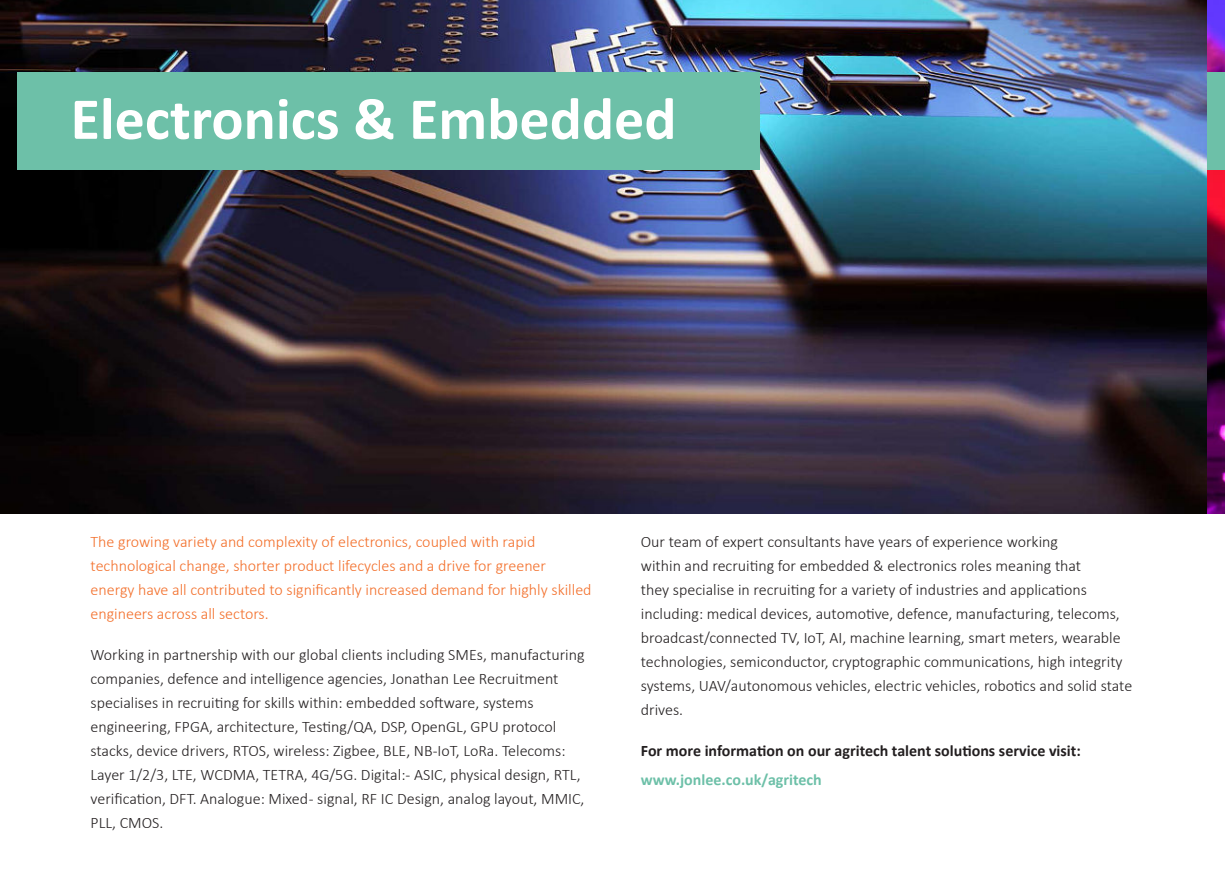
<style>
.page{position:relative;width:1225px;height:874px;background:#fff}
.page>*{position:absolute;margin:0;border:0;box-sizing:border-box;transform-origin:0 0}
.t1{font:700 60px "Calibri";color:#fff}
.t2{font:300 16px/24px "Calibri";color:#231f20}
.t3{font:300 16px/24px "Calibri";color:#f36f2a}
.t4{font:700 16px "Calibri";color:#231f20}
.t5{font:700 16px "Calibri";color:#6dc0a8}
</style>
<div class="page">
<img style="left:0;top:0;width:1207px;height:513px">
<div style="left:17px;top:72px;width:743px;height:98px;background:#6dc0a8"></div>
<img style="left:1207px;top:0;width:18px;height:513px">
<div style="left:1208px;top:72px;width:17px;height:98px;background:#6dc0a8"></div>
<h1 class="t1" style="left:71px;top:76px;width:607px">Electronics &amp; Embedded</h1>
<p class="t3" style="left:91px;top:529px;width:502px">The growing variety and complexity of electronics, coupled with rapid technological change, shorter product lifecycles and a drive for greener energy have all contributed to significantly increased demand for highly skilled engineers across all sectors.</p>
<p class="t2" style="left:91px;top:642px;width:495px">Working in partnership with our global clients including SMEs, manufacturing companies, defence and intelligence agencies, Jonathan Lee Recruitment specialises in recruiting for skills within: embedded software, systems engineering, FPGA, architecture, Testing/QA, DSP, OpenGL, GPU protocol stacks, device drivers, RTOS, wireless: Zigbee, BLE, NB-IoT, LoRa. Telecoms:<br>Layer 1/2/3, LTE, WCDMA, TETRA, 4G/5G. Digital:- ASIC, physical design, RTL, verification, DFT. Analogue: Mixed - signal, RF IC Design, analog layout, MMIC, PLL, CMOS.</p>
<p class="t2" style="left:641px;top:529px;width:493px">Our team of expert consultants have years of experience working<br>within and recruiting for embedded &amp; electronics roles meaning that<br>they specialise in recruiting for a variety of industries and applications including: medical devices, automotive, defence, manufacturing, telecoms, broadcast/connected TV, IoT, AI, machine learning, smart meters, wearable technologies, semiconductor, cryptographic communications, high integrity systems, UAV/autonomous vehicles, electric vehicles, robotics and solid state drives.</p>
<p class="t4" style="left:641px;top:738px;width:441px">For more information on our agritech talent solutions service visit:</p>
<p class="t5" style="left:641px;top:767px;width:182px">www.jonlee.co.uk/agritech</p>
</div>
